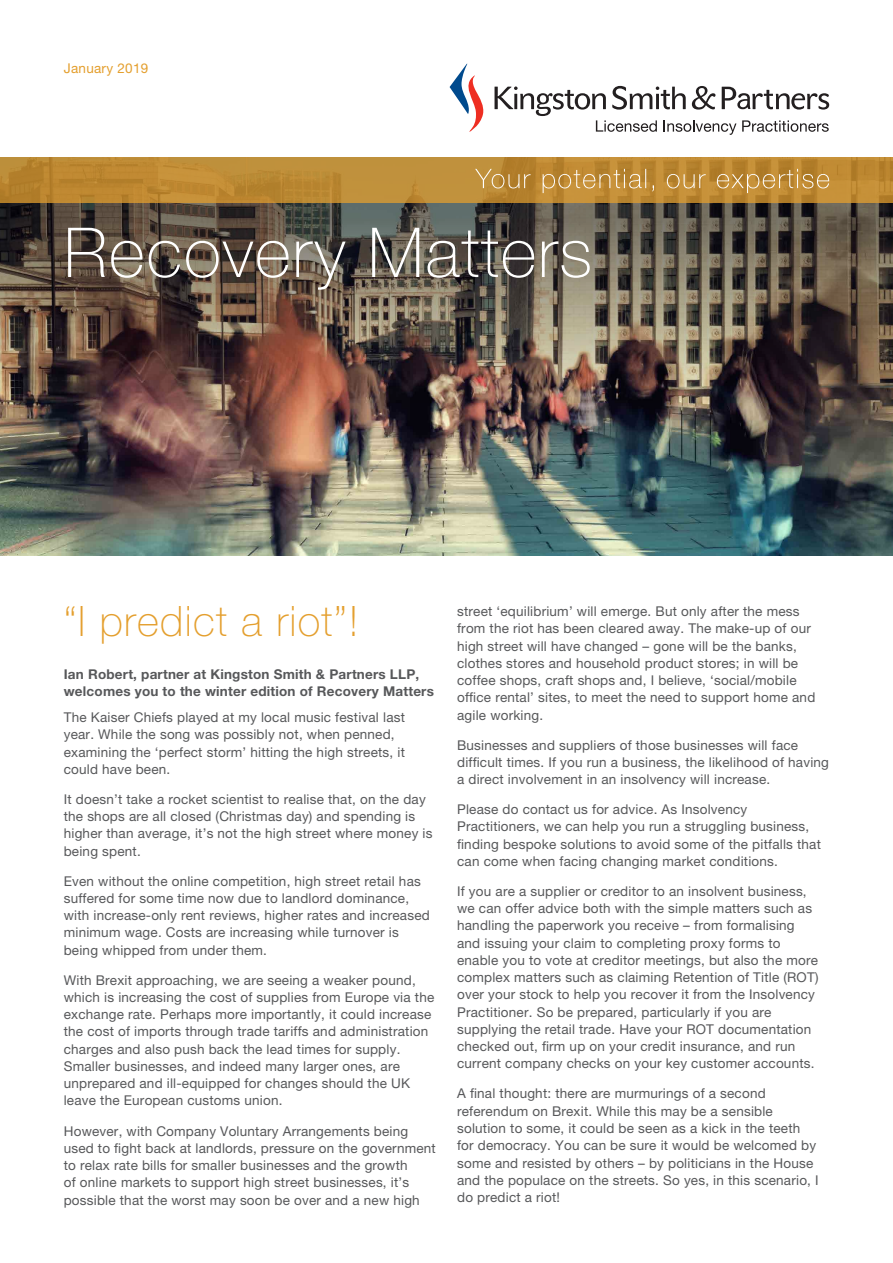
<style>
.page{position:relative;width:893px;height:1263px;background:#fff}
.page>*{position:absolute;margin:0;border:0;box-sizing:border-box;transform-origin:0 0}
.t1{font:100 69px "Helvetica Neue LT Pro";letter-spacing:.025em;color:#fff}
.t2{font:100 42px "Helvetica Neue LT Pro";letter-spacing:.03em;color:#e49f2e}
.t3{font:13.5px/17.2px "Helvetica Neue LT Pro";letter-spacing:.015em;color:#57585a}
.t4{font:700 13.5px/17.2px "Helvetica Neue LT Pro";letter-spacing:.015em;color:#57585a}
.t5{font:13.5px "Helvetica Neue LT Pro";letter-spacing:.02em;color:#e49f2e}
</style>
<div class="page">
<img style="left:0;top:203px;width:893px;height:352px">
<svg style="left:0;top:157px;width:893px;height:46px;background:#bd8a34"></svg>
<svg style="left:475px;top:169px;width:354px;height:24px;background:#c49548"></svg>
<svg style="left:450px;top:64px;width:34px;height:68px"></svg>
<svg style="left:494px;top:86px;width:335px;height:49px"></svg>
<p class="t5" style="left:64px;top:61px;width:86px">January 2019</p>
<h1 class="t1" style="left:64px;top:213px;width:530px">Recovery Matters</h1>
<h2 class="t2" style="left:64px;top:597px;width:297px">“I predict a riot”!</h2>
<p class="t4" style="left:64px;top:665px;width:372px">Ian Robert, partner at Kingston Smith &amp; Partners LLP, welcomes you to the winter edition of Recovery Matters</p>
<p class="t3" style="left:64px;top:708px;width:343px">The Kaiser Chiefs played at my local music festival last year. While the song was possibly not, when penned, examining the ‘perfect storm’ hitting the high streets, it could have been.</p>
<p class="t3" style="left:64px;top:790px;width:370px">It doesn’t take a rocket scientist to realise that, on the day the shops are all closed (Christmas day) and spending is higher than average, it’s not the high street where money is being spent.</p>
<p class="t3" style="left:64px;top:872px;width:367px">Even without the online competition, high street retail has suffered for some time now due to landlord dominance, with increase-only rent reviews, higher rates and increased minimum wage. Costs are increasing while turnover is being whipped from under them.</p>
<p class="t3" style="left:64px;top:971px;width:372px">With Brexit approaching, we are seeing a weaker pound, which is increasing the cost of supplies from Europe via the exchange rate. Perhaps more importantly, it could increase the cost of imports through trade tariffs and administration charges and also push back the lead times for supply.<br>Smaller businesses, and indeed many larger ones, are unprepared and ill-equipped for changes should the UK leave the European customs union.</p>
<p class="t3" style="left:64px;top:1122px;width:374px">However, with Company Voluntary Arrangements being used to fight back at landlords, pressure on the government to relax rate bills for smaller businesses and the growth<br>of online markets to support high street businesses, it’s possible that the worst may soon be over and a new high</p>
<p class="t3" style="left:457px;top:602px;width:360px">street ‘equilibrium’ will emerge. But only after the mess from the riot has been cleared away. The make-up of our high street will have changed – gone will be the banks, clothes stores and household product stores; in will be coffee shops, craft shops and, I believe, ‘social/mobile office rental’ sites, to meet the need to support home and agile working.</p>
<p class="t3" style="left:457px;top:736px;width:373px">Businesses and suppliers of those businesses will face difficult times. If you run a business, the likelihood of having a direct involvement in an insolvency will increase.</p>
<p class="t3" style="left:457px;top:800px;width:365px">Please do contact us for advice. As Insolvency Practitioners, we can help you run a struggling business, finding bespoke solutions to avoid some of the pitfalls that can come when facing changing market conditions.</p>
<p class="t3" style="left:457px;top:882px;width:363px">If you are a supplier or creditor to an insolvent business, we can offer advice both with the simple matters such as handling the paperwork you receive – from formalising and issuing your claim to completing proxy forms to enable you to vote at creditor meetings, but also the more complex matters such as claiming Retention of Title (ROT) over your stock to help you recover it from the Insolvency Practitioner. So be prepared, particularly if you are supplying the retail trade. Have your ROT documentation checked out, firm up on your credit insurance, and run current company checks on your key customer accounts.</p>
<p class="t3" style="left:457px;top:1085px;width:363px">A final thought: there are murmurings of a second referendum on Brexit. While this may be a sensible solution to some, it could be seen as a kick in the teeth for democracy. You can be sure it would be welcomed by some and resisted by others – by politicians in the House and the populace on the streets. So yes, in this scenario, I do predict a riot!</p>
</div>
